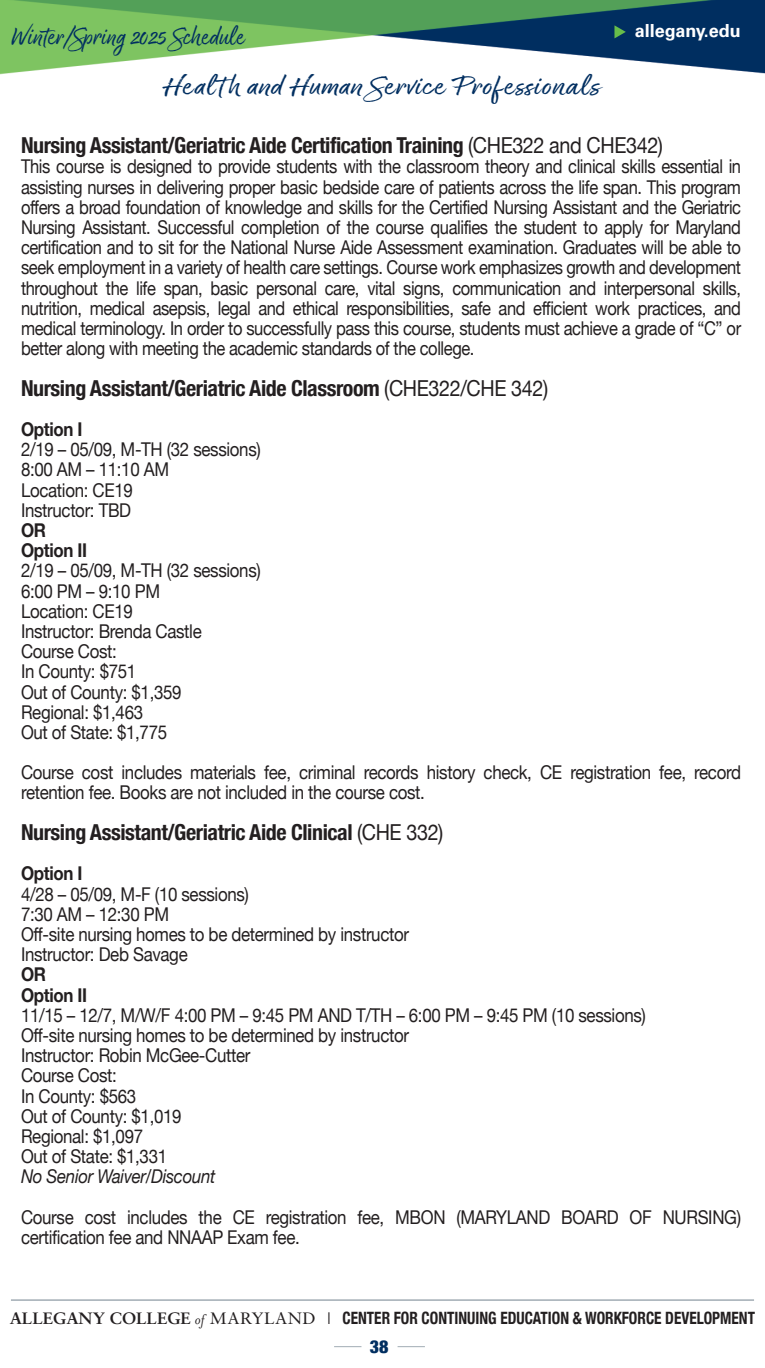
<style>
.page{position:relative;width:765px;height:1368px;background:#fff}
.page>*{position:absolute;margin:0;border:0;box-sizing:border-box;transform-origin:0 0}
.t1{font:30px "Good Karma";letter-spacing:.02em;color:#002e60;scale:1.2 1}
.t2{font:28px "Good Karma";color:#002e60}
.t3{font:700 condensed 22px "Helvetica Neue";letter-spacing:-.02em;color:#231f20}
.t4{font:19px/20.2px "Helvetica Neue";letter-spacing:-.02em;color:#231f20;text-align:justify;scale:.87 1}
.t5{font:19px/20.2px "Helvetica Neue";letter-spacing:-.02em;color:#231f20;scale:.89 1}
.t6{font:700 19px/20.2px "Helvetica Neue";letter-spacing:-.02em;color:#231f20;scale:.89 1}
.t7{font:italic 19px "Helvetica Neue";letter-spacing:-.02em;color:#231f20;scale:.89 1}
.t8{font:700 18px "Univers";color:#fff}
.t9{font:900 condensed 18px "Helvetica Neue";color:#002e60}
.t10{font:700 condensed 17px "Helvetica Neue";color:#231f20;scale:.9 1}
.s1{font-weight:400;font-stretch:normal}
.s2{font-family:"Sabon LT Std";font-stretch:normal;font-size:16.4px}
.s3{font-family:"Mrs Eaves";font-weight:400;font-style:italic;font-stretch:normal;font-size:16.4px}
.s4{font-family:"Sabon LT Std";font-weight:400;font-stretch:normal;font-size:16.4px}
.s5{font-family:"Times";font-weight:400;font-stretch:normal}
</style>
<div class="page">
<svg style="left:398px;top:1346px;width:27px;height:1px"></svg>
<svg style="left:334px;top:1346px;width:27px;height:1px"></svg>
<hr style="left:11px;top:1299px;width:743px;height:2px;background:#a1acb4">
<img style="left:0;top:0;width:765px;height:75px">
<svg style="left:614px;top:25px;width:12px;height:13px"></svg>
<p class="t2" style="left:11px;top:20px;width:235px">Winter/Spring 2025 Schedule</p>
<p class="t8" style="left:635px;top:20px;width:108px">allegany.edu</p>
<p class="t1" style="left:163px;top:68px;width:369px">Health and Human Service Profesionals</p>
<p class="t3" style="left:21px;top:127px;width:644px">Nursing Assistant/Geriatric Aide Certification Training <span class="s1">(CHE322 and CHE342)</span></p>
<p class="t4" style="left:21px;top:158px;width:829px">This course is designed to provide students with the classroom theory and clinical skills essential in assisting nurses in delivering proper basic bedside care of patients across the life span. This program offers a broad foundation of knowledge and skills for the Certified Nursing Assistant and the Geriatric Nursing Assistant. Successful completion of the course qualifies the student to apply for Maryland certification and to sit for the National Nurse Aide Assessment examination. Graduates will be able to seek employment in a variety of health care settings. Course work emphasizes growth and development throughout the life span, basic personal care, vital signs, communication and interpersonal skills, nutrition, medical asepsis, legal and ethical responsibilities, safe and efficient work practices, and medical terminology. In order to successfully pass this course, students must achieve a grade of “C” or better along with meeting the academic standards of the college.</p>
<h4 class="t3" style="left:21px;top:369px;width:529px">Nursing Assistant/Geriatric Aide Classroom <span class="s1">(CHE322/CHE 342)</span></h4>
<p class="t6" style="left:21px;top:420px;width:71px">Option I</p>
<p class="t5" style="left:21px;top:440px;width:271px">2/19 – 05/09, M-TH (32 sessions)</p>
<p class="t5" style="left:21px;top:461px;width:168px">8:00 AM – 11:10 AM<br>Location: CE19<br>Instructor: TBD</p>
<p class="t6" style="left:21px;top:521px;width:76px">OR<br>Option II</p>
<p class="t5" style="left:21px;top:562px;width:271px">2/19 – 05/09, M-TH (32 sessions)</p>
<p class="t5" style="left:21px;top:582px;width:205px">6:00 PM – 9:10 PM<br>Location: CE19<br>Instructor: Brenda Castle<br>Course Cost:<br>In County: $751<br>Out of County: $1,359<br>Regional: $1,463<br>Out of State: $1,775</p>
<p class="t5" style="left:21px;top:764px;width:811px">Course cost includes materials fee, criminal records history check, CE registration fee, record retention fee. Books are not included in the course cost.</p>
<h4 class="t3" style="left:21px;top:814px;width:424px">Nursing Assistant/Geriatric Aide Clinical <span class="s1">(CHE 332)</span></h4>
<p class="t6" style="left:21px;top:864px;width:71px">Option I</p>
<p class="t5" style="left:21px;top:885px;width:258px">4/28 – 05/09, M-F (10 sessions)</p>
<p class="t5" style="left:21px;top:905px;width:438px">7:30 AM – 12:30 PM<br>Off-site nursing homes to be determined by instructor<br>Instructor: Deb Savage</p>
<p class="t6" style="left:21px;top:965px;width:76px">OR<br>Option II</p>
<p class="t5" style="left:21px;top:1006px;width:704px">11/15 – 12/7, M/W/F 4:00 PM – 9:45 PM AND T/TH – 6:00 PM – 9:45 PM (10 sessions)<br>Off-site nursing homes to be determined by instructor<br>Instructor: Robin McGee-Cutter<br>Course Cost:<br>In County: $563<br>Out of County: $1,019<br>Regional: $1,097<br>Out of State: $1,331</p>
<p class="t7" style="left:21px;top:1163px;width:220px">No Senior Waiver/Discount</p>
<p class="t5" style="left:21px;top:1208px;width:810px">Course cost includes the CE registration fee, MBON (MARYLAND BOARD OF NURSING) certification fee and NNAAP Exam fee.</p>
<p class="t10" style="left:10px;top:1304px;width:830px"><span class="s2">ALLEGANY COLLEGE</span> <span class="s3">of</span> <span class="s4">MARYLAND</span> <span class="s5">|</span> CENTER FOR CONTINUING EDUCATION &amp; WORKFORCE DEVELOPMENT</p>
<p class="t9" style="left:370px;top:1331px;width:20px">38</p>
</div>
